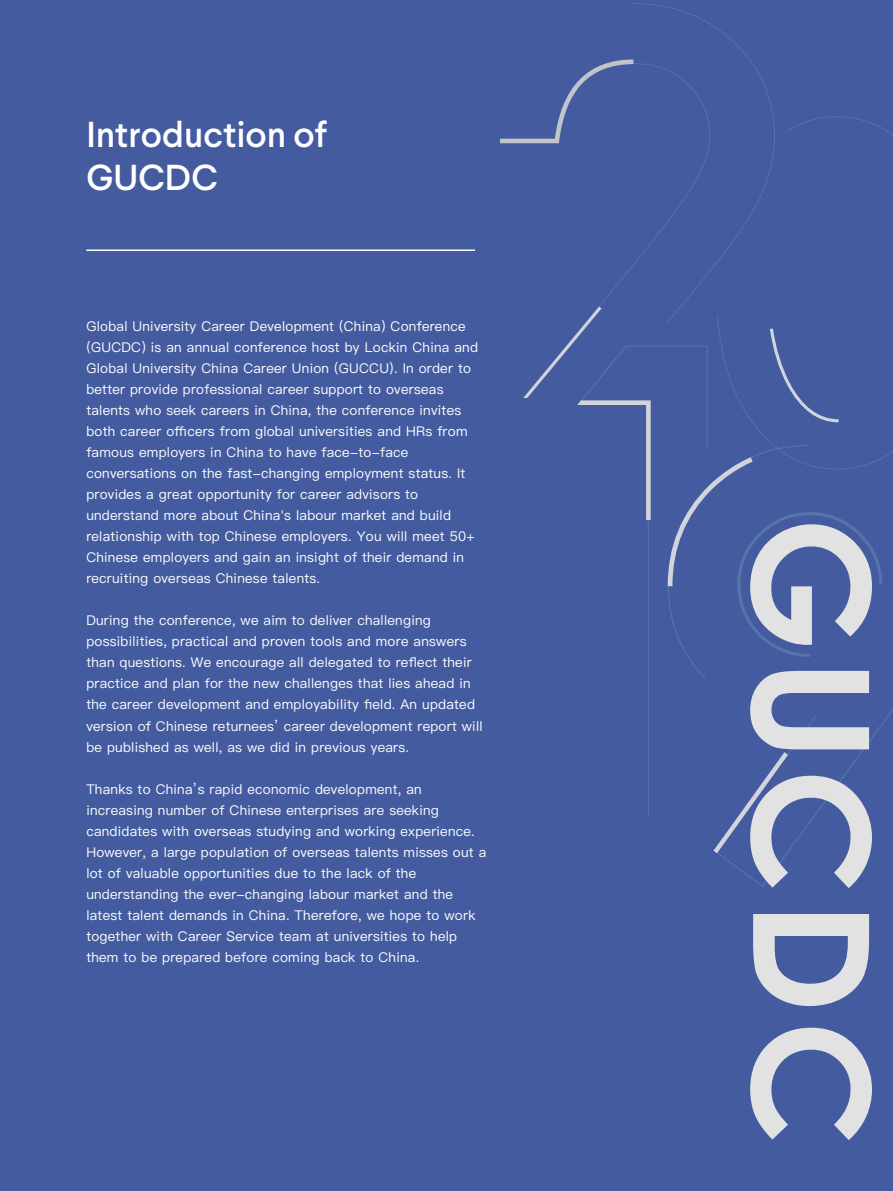
<style>
.page{position:relative;width:893px;height:1191px;background:#445c9f}
.page>*{position:absolute;margin:0;border:0;box-sizing:border-box;transform-origin:0 0}
.t1{font:700 161.4px "Century Gothic";letter-spacing:.04em;color:#e2e2e3}
.t2{font:500 36px/43.2px "Larsseit";color:#fff}
.t3{font:13.5px/21px "Ping Fang HK";letter-spacing:.02em;color:#fff}
</style>
<div class="page">
<hr style="left:86px;top:249px;width:389px;height:2px;background:#fff">
<svg style="left:648px;top:397px;width:60px;height:418px"></svg>
<svg style="left:633px;top:3px;width:141px;height:268px"></svg>
<svg style="left:717px;top:116px;width:176px;height:329px"></svg>
<svg style="left:501px;top:63px;width:209px;height:334px"></svg>
<svg style="left:668px;top:445px;width:225px;height:442px"></svg>
<svg style="left:523px;top:306px;width:128px;height:214px"></svg>
<svg style="left:668px;top:457px;width:214px;height:200px"></svg>
<svg style="left:500px;top:59px;width:133px;height:84px"></svg>
<svg style="left:713px;top:752px;width:75px;height:101px"></svg>
<h2 class="t2" style="left:86px;top:112px;width:242px">Introduction of<br>GUCDC</h2>
<p class="t3" style="left:86px;top:316px;width:393px">Global University Career Development (China) Conference (GUCDC) is an annual conference host by Lockin China and Global University China Career Union (GUCCU). In order to better provide professional career support to overseas talents who seek careers in China, the conference invites both career officers from global universities and HRs from famous employers in China to have face-to-face conversations on the fast-changing employment status. It provides a great opportunity for career advisors to understand more about China's labour market and build relationship with top Chinese employers. You will meet 50+ Chinese employers and gain an insight of their demand in recruiting overseas Chinese talents.</p>
<p class="t3" style="left:86px;top:610px;width:398px">During the conference, we aim to deliver challenging possibilities, practical and proven tools and more answers than questions. We encourage all delegated to reflect their practice and plan for the new challenges that lies ahead in the career development and employability field. An updated version of Chinese returnees’ career development report will be published as well, as we did in previous years.</p>
<p class="t3" style="left:86px;top:778px;width:401px">Thanks to China’s rapid economic development, an increasing number of Chinese enterprises are seeking candidates with overseas studying and working experience.<br>However, a large population of overseas talents misses out a lot of valuable opportunities due to the lack of the understanding the ever-changing labour market and the latest talent demands in China. Therefore, we hope to work together with Career Service team at universities to help them to be prepared before coming back to China.</p>
<h1 class="t1" style="left:934px;top:516px;width:631px;rotate:90deg">GUCDC</h1>
</div>
